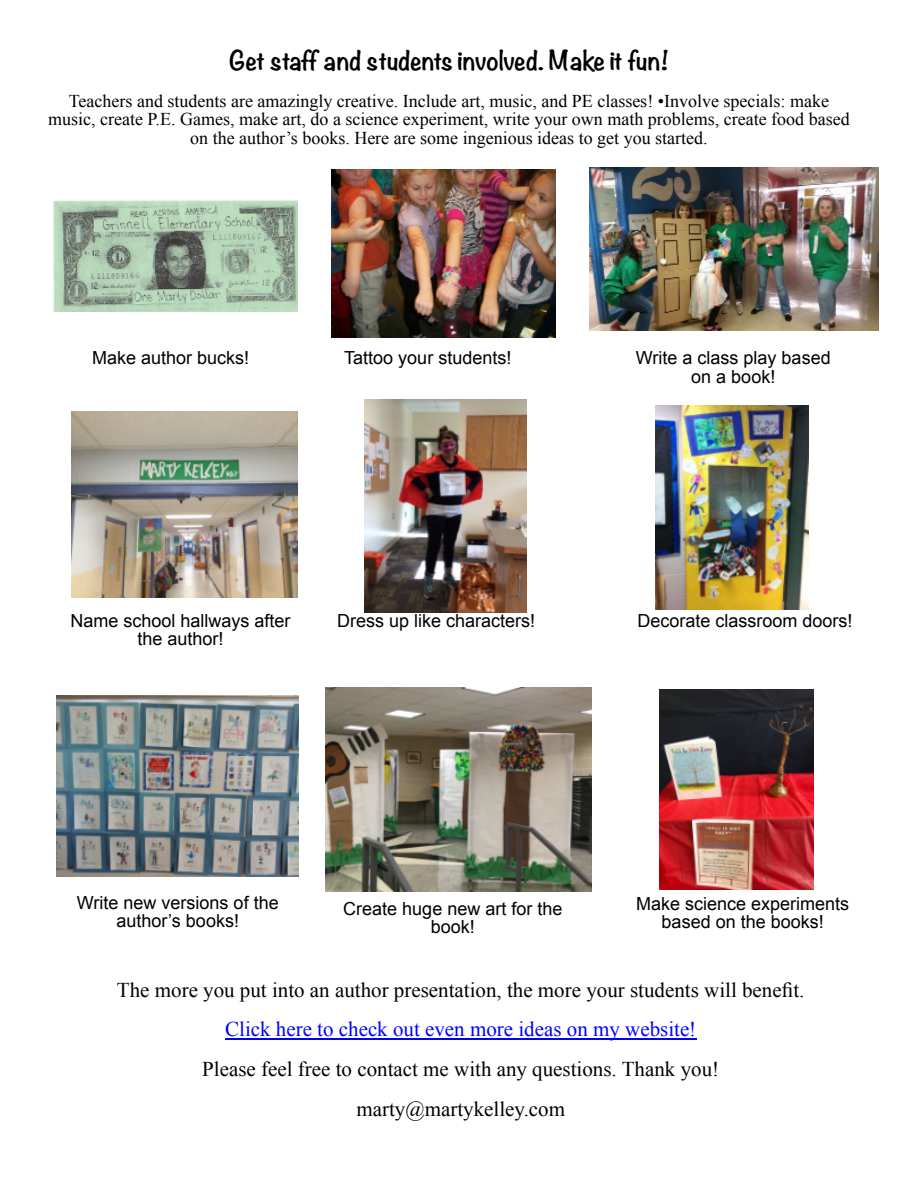
<style>
.page{position:relative;width:918px;height:1188px;background:#fff}
.page>*{position:absolute;margin:0;border:0;box-sizing:border-box;transform-origin:0 0}
.t1{font:700 24px "Noteworthy";color:#000}
.t2{font:21px/39.9px "Times New Roman";color:#000;text-align:center}
.t3{font:21px "Times New Roman";color:#00f}
.t4{font:18px/18.8px "Times New Roman";color:#000;text-align:center}
.t5{font:18px/18.6px "Arial";color:#000;text-align:center}
</style>
<div class="page">
<img style="left:54px;top:200px;width:243px;height:111px">
<img style="left:332px;top:169px;width:224px;height:168px">
<img style="left:589px;top:167px;width:289px;height:164px">
<img style="left:71px;top:411px;width:226px;height:186px">
<img style="left:364px;top:399px;width:162px;height:213px">
<img style="left:656px;top:406px;width:153px;height:204px">
<img style="left:56px;top:695px;width:243px;height:181px">
<img style="left:326px;top:687px;width:266px;height:205px">
<img style="left:660px;top:690px;width:153px;height:200px">
<hr style="left:225px;top:1039px;width:471px;height:1px;background:#00f">
<h1 class="t1" style="left:229px;top:45px;width:441px">Get staff and students involved. Make it fun!</h1>
<p class="t4" style="left:48px;top:93px;width:803px">Teachers and students are amazingly creative. Include art, music, and PE classes! •Involve specials: make music, create P.E. Games, make art, do a science experiment, write your own math problems, create food based on the author’s books. Here are some ingenious ideas to get you started.</p>
<p class="t5" style="left:92px;top:350px;width:159px">Make author bucks!</p>
<p class="t5" style="left:344px;top:350px;width:169px">Tattoo your students!</p>
<p class="t5" style="left:70px;top:613px;width:222px">Name school hallways after</p>
<p class="t5" style="left:337px;top:613px;width:200px">Dress up like characters!</p>
<p class="t5" style="left:137px;top:631px;width:88px">the author!</p>
<p class="t5" style="left:636px;top:350px;width:196px">Write a class play based on a book!</p>
<p class="t5" style="left:637px;top:613px;width:217px">Decorate classroom doors!</p>
<p class="t5" style="left:77px;top:895px;width:203px">Write new versions of the author’s books!</p>
<p class="t5" style="left:636px;top:896px;width:215px">Make science experiments based on the books!</p>
<p class="t5" style="left:343px;top:901px;width:221px">Create huge new art for the book!</p>
<p class="t2" style="left:117px;top:972px;width:689px">The more you put into an author presentation, the more your students will benefit.</p>
<p class="t3" style="left:225px;top:1022px;width:473px">Click here to check out even more ideas on my website!</p>
<p class="t2" style="left:202px;top:1051px;width:518px">Please feel free to contact me with any questions. Thank you! marty@martykelley.com</p>
</div>
